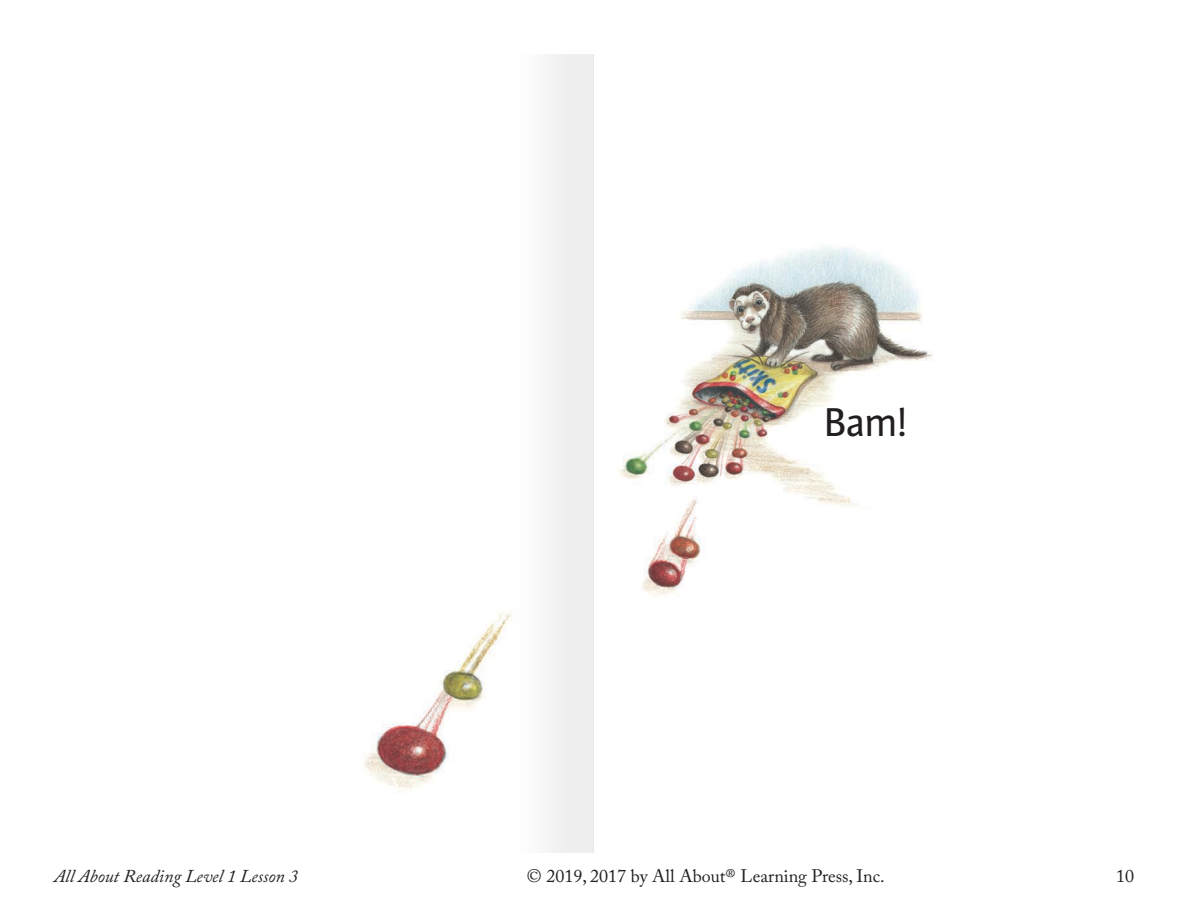
<style>
.page{position:relative;width:1188px;height:918px;background:#fff}
.page>*{position:absolute;margin:0;border:0;box-sizing:border-box;transform-origin:0 0}
.t1{font:42.9px "Karmina Sans";color:#231f20}
.t2{font:18px "Adobe Caslon Pro";color:#231f20}
.t3{font:italic 18px "Adobe Caslon Pro";color:#231f20}
</style>
<div class="page">
<img style="left:616px;top:244px;width:318px;height:354px">
<img style="left:362px;top:152px;width:232px;height:700px">
<h1 class="t1" style="left:824px;top:398px;width:86px">Bam!</h1>
<p class="t3" style="left:54px;top:865px;width:246px">All About Reading Level 1 Lesson 3</p>
<p class="t2" style="left:527px;top:865px;width:359px">© 2019, 2017 by All About® Learning Press, Inc.</p>
<p class="t2" style="left:1116px;top:865px;width:19px">10</p>
</div>
